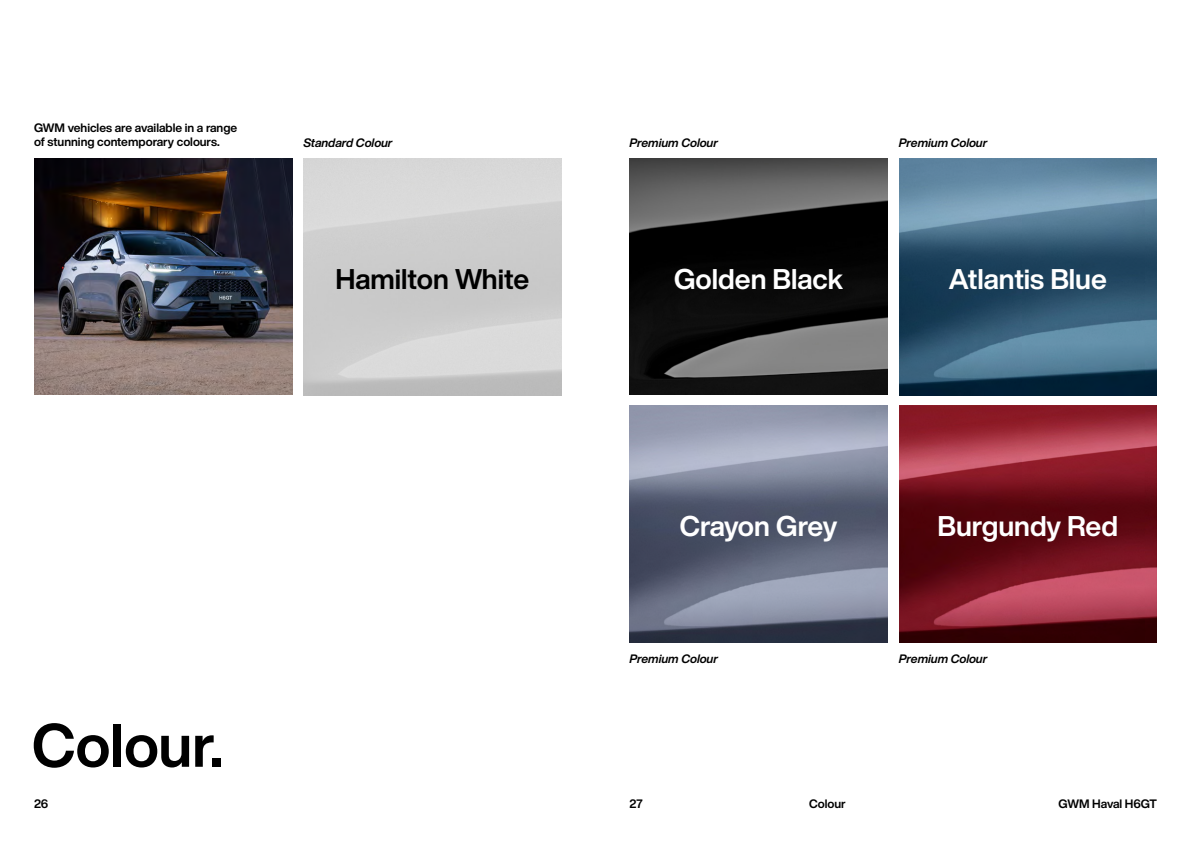
<style>
.page{position:relative;width:1191px;height:842px;background:#fff}
.page>*{position:absolute;margin:0;border:0;box-sizing:border-box;transform-origin:0 0}
.t1{font:700 60px "Helvetica Now Display";color:#000}
.t2{font:700 28px "Helvetica Now Display";color:#fff}
.t3{font:700 28px "Helvetica Now Display";color:#000}
.t4{font:700 28px "Helvetica Now Display";letter-spacing:-.025em;color:#fff}
.t5{font:700 12px/14.4px "Helvetica Now Display";color:#000}
.t6{font:italic 700 12px "Helvetica Now Display";color:#000}
</style>
<div class="page">
<img style="left:34px;top:158px;width:258px;height:237px">
<img style="left:629px;top:158px;width:258px;height:237px">
<img style="left:629px;top:406px;width:258px;height:237px">
<img style="left:899px;top:406px;width:257px;height:237px">
<img style="left:899px;top:159px;width:257px;height:236px">
<p class="t5" style="left:34px;top:120px;width:205px">GWM vehicles are available in a range of stunning contemporary colours.</p>
<p class="t6" style="left:303px;top:134px;width:91px">Standard Colour</p>
<p class="t6" style="left:629px;top:134px;width:90px">Premium Colour</p>
<p class="t6" style="left:899px;top:134px;width:90px">Premium Colour</p>
<h2 class="t3" style="left:335px;top:260px;width:195px">Hamilton White</h2>
<h2 class="t2" style="left:674px;top:260px;width:171px">Golden Black</h2>
<h2 class="t2" style="left:949px;top:260px;width:159px">Atlantis Blue</h2>
<h1 class="t1" style="left:32px;top:705px;width:193px">Colour.</h1>
<h2 class="t4" style="left:679px;top:507px;width:159px">Crayon Grey</h2>
<h2 class="t2" style="left:937px;top:507px;width:182px">Burgundy Red</h2>
<p class="t6" style="left:629px;top:650px;width:90px">Premium Colour</p>
<p class="t6" style="left:899px;top:650px;width:90px">Premium Colour</p>
<p class="t5" style="left:34px;top:796px;width:16px">26</p>
<p class="t5" style="left:629px;top:796px;width:15px">27</p>
<p class="t5" style="left:809px;top:796px;width:38px">Colour</p>
<p class="t5" style="left:1058px;top:796px;width:100px">GWM Haval H6GT</p>
</div>
